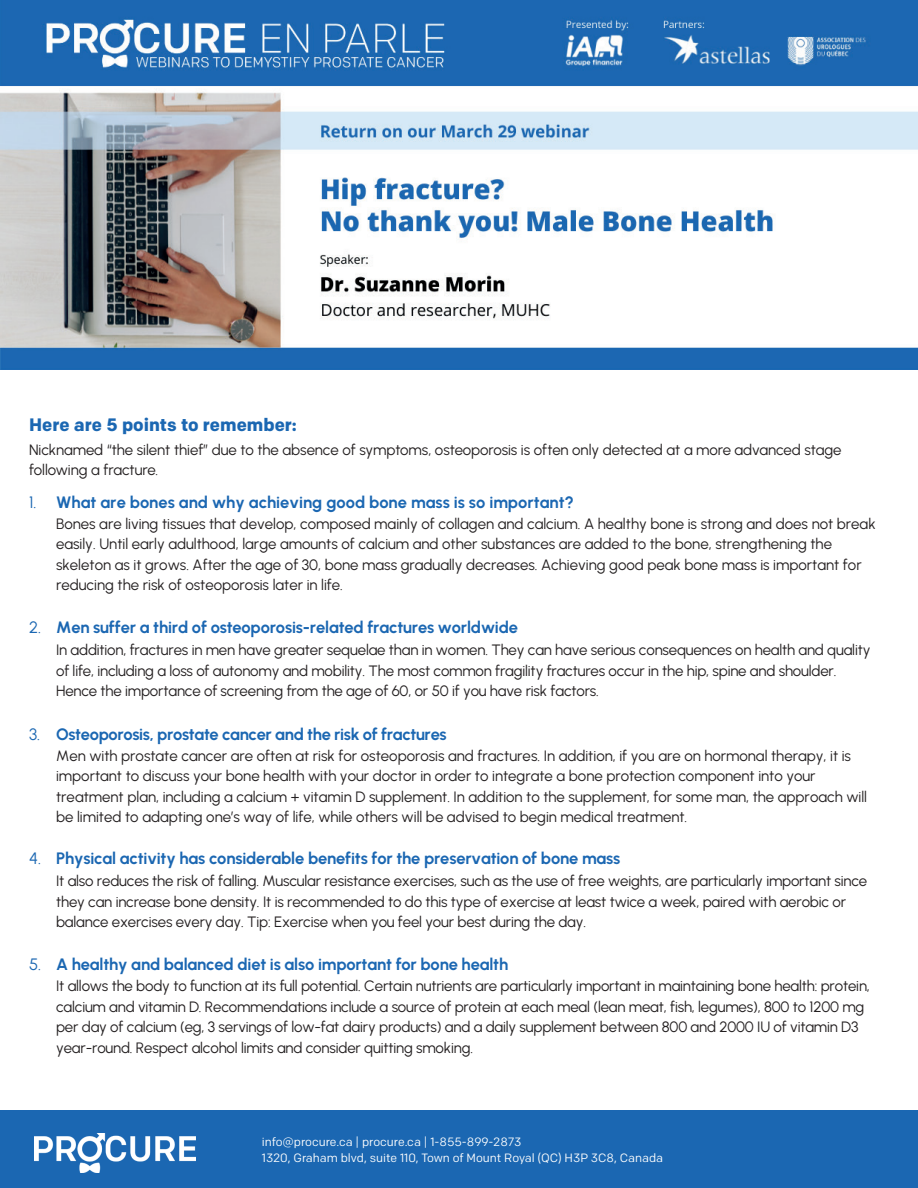
<style>
.page{position:relative;width:918px;height:1188px;background:#fff}
.page>*{position:absolute;margin:0;border:0;box-sizing:border-box;transform-origin:0 0}
.t1{font:700 18px "Colfax";color:#1b67b2}
.t2{font:16.5px "Urbanist";letter-spacing:-.01em;color:#1b67b2}
.t3{font:15px/20.4px "Urbanist";letter-spacing:-.01em;color:#231f20}
.t4{font:12px/16.5px "Colfax";color:#fff}
</style>
<div class="page">
<div style="left:0;top:1111px;width:918px;height:77px;background:#1b67b2"></div>
<img style="left:0;top:0;width:918px;height:369px">
<img style="left:34px;top:1134px;width:161px;height:38px">
<p class="t1" style="left:29px;top:414px;width:269px">Here are 5 points to remember:</p>
<p class="t3" style="left:29px;top:440px;width:814px;line-height:19.5px">Nicknamed “the silent thief” due to the absence of symptoms, osteoporosis is often only detected at a more advanced stage following a fracture.</p>
<p class="t2" style="left:29px;top:491px;width:546px">1. What are bones and why achieving good bone mass is so important?</p>
<p class="t3" style="left:56px;top:513px;width:821px">Bones are living tissues that develop, composed mainly of collagen and calcium. A healthy bone is strong and does not break easily. Until early adulthood, large amounts of calcium and other substances are added to the bone, strengthening the skeleton as it grows. After the age of 30, bone mass gradually decreases. Achieving good peak bone mass is important for reducing the risk of osteoporosis later in life.</p>
<p class="t2" style="left:29px;top:617px;width:490px">2. Men suffer a third of osteoporosis-related fractures worldwide</p>
<p class="t3" style="left:56px;top:639px;width:816px;line-height:20.9px">In addition, fractures in men have greater sequelae than in women. They can have serious consequences on health and quality of life, including a loss of autonomy and mobility. The most common fragility fractures occur in the hip, spine and shoulder.<br>Hence the importance of screening from the age of 60, or 50 if you have risk factors.</p>
<p class="t2" style="left:29px;top:723px;width:419px">3. Osteoporosis, prostate cancer and the risk of fractures</p>
<p class="t3" style="left:56px;top:745px;width:813px">Men with prostate cancer are often at risk for osteoporosis and fractures. In addition, if you are on hormonal therapy, it is important to discuss your bone health with your doctor in order to integrate a bone protection component into your treatment plan, including a calcium + vitamin D supplement. In addition to the supplement, for some man, the approach will be limited to adapting one’s way of life, while others will be advised to begin medical treatment.</p>
<p class="t2" style="left:29px;top:848px;width:593px">4. Physical activity has considerable benefits for the preservation of bone mass</p>
<p class="t3" style="left:56px;top:870px;width:813px;line-height:20.9px">It also reduces the risk of falling. Muscular resistance exercises, such as the use of free weights, are particularly important since they can increase bone density. It is recommended to do this type of exercise at least twice a week, paired with aerobic or balance exercises every day. Tip: Exercise when you feel your best during the day.</p>
<p class="t2" style="left:29px;top:954px;width:481px">5. A healthy and balanced diet is also important for bone health</p>
<p class="t3" style="left:56px;top:975px;width:815px">It allows the body to function at its full potential. Certain nutrients are particularly important in maintaining bone health: protein, calcium and vitamin D. Recommendations include a source of protein at each meal (lean meat, fish, legumes), 800 to 1200 mg per day of calcium (eg, 3 servings of low-fat dairy products) and a daily supplement between 800 and 2000 IU of vitamin D3 year-round. Respect alcohol limits and consider quitting smoking.</p>
<p class="t4" style="left:262px;top:1133px;width:403px">info@procure.ca | procure.ca | 1-855-899-2873<br>1320, Graham blvd, suite 110, Town of Mount Royal (QC) H3P 3C8, Canada</p>
</div>
